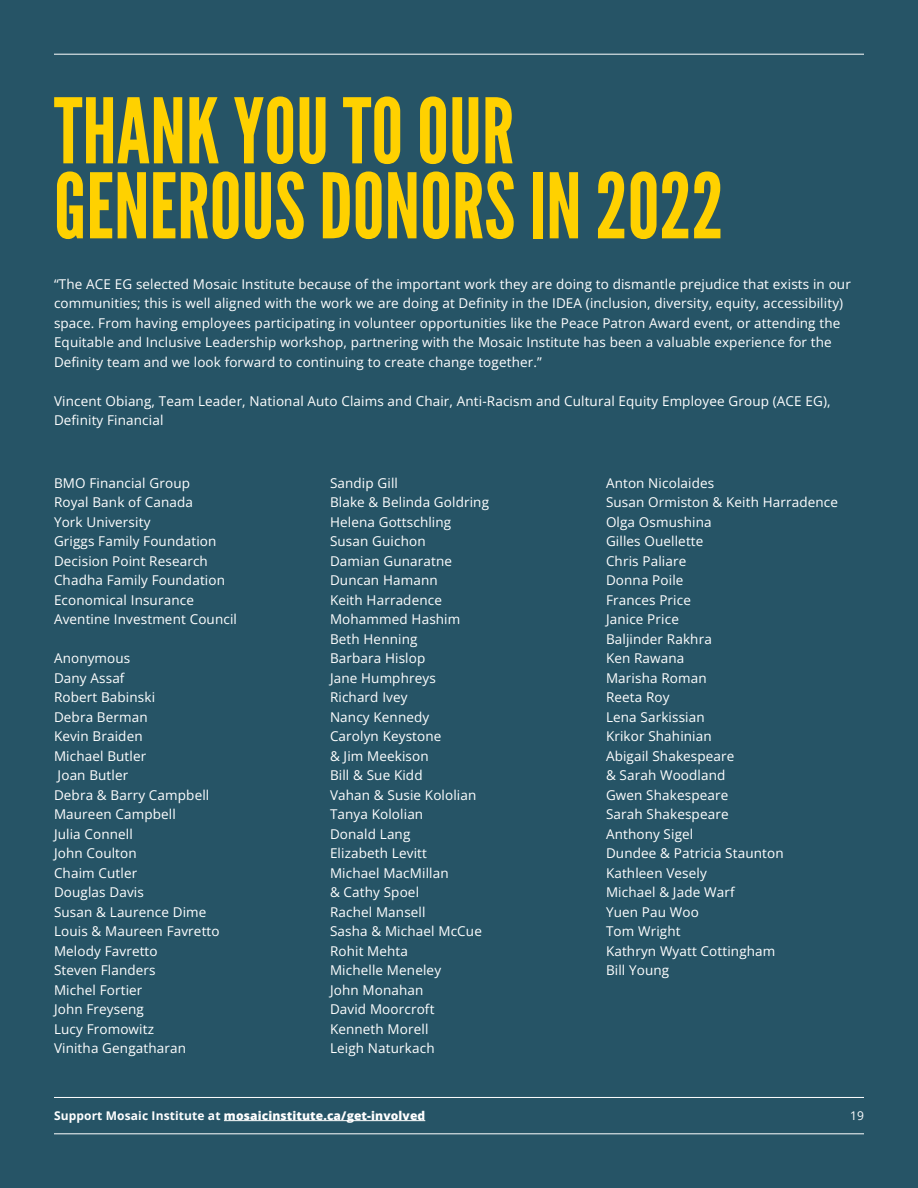
<style>
.page{position:relative;width:918px;height:1188px;background:#265466}
.page>*{position:absolute;margin:0;border:0;box-sizing:border-box;transform-origin:0 0}
.t1{font:90px/75px "League Gothic";color:#ffd100}
.t2{font:13.5px/19.5px "Open Sans";letter-spacing:.01em;color:#fff}
.t3{font:800 12px "Open Sans";letter-spacing:.01em;color:#fff}
.t4{font:12px "Open Sans";color:#fff}
.s1{font-weight:700}
</style>
<div class="page">
<hr style="left:54px;top:54px;width:810px;height:1px;background:#fff">
<hr style="left:54px;top:1134px;width:810px;height:1px;background:#fff">
<hr style="left:224px;top:1120px;width:201px;height:1px;background:#fff">
<hr style="left:54px;top:1097px;width:810px;height:1px;background:#fff">
<p class="t1" style="left:54px;top:94px;width:671px">THANK YOU TO OUR<br>GENEROUS DONORS IN 2022</p>
<p class="t2" style="left:54px;top:274px;width:798px">“The ACE EG selected Mosaic Institute because of the important work they are doing to dismantle prejudice that exists in our communities; this is well aligned with the work we are doing at Definity in the IDEA (inclusion, diversity, equity, accessibility) space. From having employees participating in volunteer opportunities like the Peace Patron Award event, or attending the Equitable and Inclusive Leadership workshop, partnering with the Mosaic Institute has been a valuable experience for the Definity team and we look forward to continuing to create change together.”</p>
<p class="t2" style="left:54px;top:391px;width:778px">Vincent Obiang, Team Leader, National Auto Claims and Chair, Anti-Racism and Cultural Equity Employee Group (ACE EG),<br>Definity Financial</p>
<p class="t2" style="left:54px;top:473px;width:138px">BMO Financial Group</p>
<p class="t2" style="left:54px;top:492px;width:141px">Royal Bank of Canada</p>
<p class="t2" style="left:54px;top:512px;width:98px">York University</p>
<p class="t2" style="left:54px;top:531px;width:164px">Griggs Family Foundation</p>
<p class="t2" style="left:54px;top:551px;width:155px">Decision Point Research</p>
<p class="t2" style="left:54px;top:570px;width:173px">Chadha Family Foundation</p>
<p class="t2" style="left:54px;top:590px;width:141px">Economical Insurance</p>
<p class="t2" style="left:54px;top:609px;width:184px">Aventine Investment Council</p>
<p class="t2" style="left:54px;top:648px;width:78px">Anonymous</p>
<p class="t2" style="left:54px;top:668px;width:72px">Dany Assaf</p>
<p class="t2" style="left:54px;top:687px;width:103px">Robert Babinski</p>
<p class="t2" style="left:54px;top:707px;width:95px">Debra Berman</p>
<p class="t2" style="left:54px;top:726px;width:90px">Kevin Braiden</p>
<p class="t2" style="left:54px;top:746px;width:94px">Michael Butler</p>
<p class="t2" style="left:58px;top:765px;width:72px">Joan Butler</p>
<p class="t2" style="left:54px;top:785px;width:157px">Debra &amp; Barry Campbell</p>
<p class="t2" style="left:54px;top:804px;width:123px">Maureen Campbell</p>
<p class="t2" style="left:54px;top:824px;width:80px">Julia Connell</p>
<p class="t2" style="left:54px;top:843px;width:84px">John Coulton</p>
<p class="t2" style="left:54px;top:863px;width:85px">Chaim Cutler</p>
<p class="t2" style="left:54px;top:882px;width:91px">Douglas Davis</p>
<p class="t2" style="left:54px;top:902px;width:154px">Susan &amp; Laurence Dime</p>
<p class="t2" style="left:54px;top:921px;width:167px">Louis &amp; Maureen Favretto</p>
<p class="t2" style="left:54px;top:941px;width:105px">Melody Favretto</p>
<p class="t2" style="left:54px;top:960px;width:103px">Steven Flanders</p>
<p class="t2" style="left:54px;top:980px;width:90px">Michel Fortier</p>
<p class="t2" style="left:54px;top:999px;width:91px">John Freyseng</p>
<p class="t2" style="left:54px;top:1019px;width:102px">Lucy Fromowitz</p>
<p class="t2" style="left:54px;top:1038px;width:134px">Vinitha Gengatharan</p>
<p class="t2" style="left:330px;top:473px;width:69px">Sandip Gill</p>
<p class="t2" style="left:330px;top:492px;width:161px">Blake &amp; Belinda Goldring</p>
<p class="t2" style="left:330px;top:512px;width:123px">Helena Gottschling</p>
<p class="t2" style="left:330px;top:531px;width:97px">Susan Guichon</p>
<p class="t2" style="left:330px;top:551px;width:124px">Damian Gunaratne</p>
<p class="t2" style="left:330px;top:570px;width:109px">Duncan Hamann</p>
<p class="t2" style="left:330px;top:590px;width:114px">Keith Harradence</p>
<p class="t2" style="left:330px;top:609px;width:132px">Mohammed Hashim</p>
<p class="t2" style="left:330px;top:629px;width:89px">Beth Henning</p>
<p class="t2" style="left:330px;top:648px;width:97px">Barbara Hislop</p>
<p class="t2" style="left:330px;top:668px;width:107px">Jane Humphreys</p>
<p class="t2" style="left:330px;top:687px;width:79px">Richard Ivey</p>
<p class="t2" style="left:330px;top:707px;width:101px">Nancy Kennedy</p>
<p class="t2" style="left:330px;top:726px;width:113px">Carolyn Keystone &amp; Jim Meekison</p>
<p class="t2" style="left:330px;top:765px;width:94px">Bill &amp; Sue Kidd</p>
<p class="t2" style="left:330px;top:785px;width:148px">Vahan &amp; Susie Kololian</p>
<p class="t2" style="left:330px;top:804px;width:95px">Tanya Kololian</p>
<p class="t2" style="left:330px;top:824px;width:82px">Donald Lang</p>
<p class="t2" style="left:330px;top:843px;width:98px">Elizabeth Levitt</p>
<p class="t2" style="left:330px;top:863px;width:120px">Michael MacMillan &amp; Cathy Spoel</p>
<p class="t2" style="left:330px;top:902px;width:153px">Rachel Mansell<br>Sasha &amp; Michael McCue<br>Rohit Mehta<br>Michelle Meneley<br>John Monahan<br>David Moorcroft<br>Kenneth Morell<br>Leigh Naturkach</p>
<p class="t2" style="left:606px;top:473px;width:110px">Anton Nicolaides</p>
<p class="t2" style="left:606px;top:492px;width:234px">Susan Ormiston &amp; Keith Harradence</p>
<p class="t2" style="left:606px;top:512px;width:107px">Olga Osmushina</p>
<p class="t2" style="left:606px;top:531px;width:179px">Gilles Ouellette<br>Chris Paliare<br>Donna Poile<br>Frances Price<br>Janice Price<br>Baljinder Rakhra<br>Ken Rawana<br>Marisha Roman<br>Reeta Roy<br>Lena Sarkissian<br>Krikor Shahinian<br>Abigail Shakespeare<br>&amp; Sarah Woodland<br>Gwen Shakespeare<br>Sarah Shakespeare<br>Anthony Sigel<br>Dundee &amp; Patricia Staunton<br>Kathleen Vesely<br>Michael &amp; Jade Warf<br>Yuen Pau Woo<br>Tom Wright<br>Kathryn Wyatt Cottingham<br>Bill Young</p>
<p class="t3" style="left:54px;top:1107px;width:373px"><span class="s1">Support Mosaic Institute at</span> mosaicinstitute.ca/get-involved</p>
<p class="t4" style="left:850px;top:1107px;width:15px">19</p>
</div>
